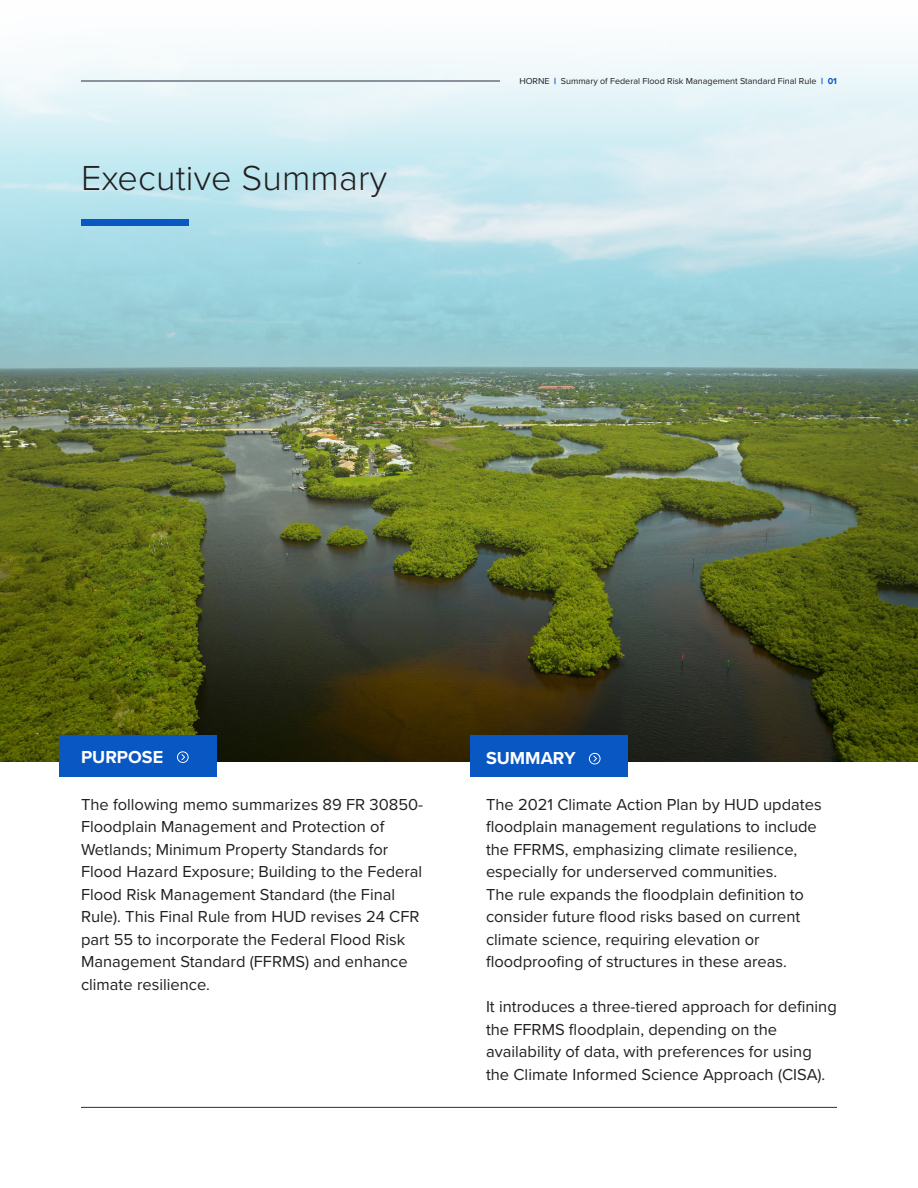
<style>
.page{position:relative;width:918px;height:1188px;background:#fff}
.page>*{position:absolute;margin:0;border:0;box-sizing:border-box;transform-origin:0 0}
.t1{font:300 36px "Proxima Nova";letter-spacing:.005em;color:#231f20}
.t2{font:700 18px "Proxima Nova";color:#fff}
.t3{font:16.5px/22.5px "Proxima Nova";color:#231f20}
.t4{font:9px "Proxima Nova";color:#231f20}
.s1{font-family:"Proxima Nova Extrabld";color:#0857c3}
.s2{font-weight:700;color:#0857c3}
</style>
<div class="page">
<img style="left:0;top:337px;width:918px;height:424px">
<svg style="left:0;top:53px;width:918px;height:284px"></svg>
<div style="left:81px;top:219px;width:108px;height:7px;background:#0857c3"></div>
<div style="left:59px;top:735px;width:158px;height:42px;background:#0857c3"></div>
<div style="left:470px;top:735px;width:158px;height:42px;background:#0857c3"></div>
<svg style="left:177px;top:751px;width:12px;height:12px"></svg>
<svg style="left:589px;top:753px;width:12px;height:11px"></svg>
<hr style="left:81px;top:81px;width:419px;height:1px;background:#2a2e42">
<hr style="left:81px;top:1107px;width:756px;height:1px;background:#2a2e42">
<p class="t1" style="left:81px;top:152px;width:308px">Executive Summary</p>
<p class="t4" style="left:519px;top:74px;width:319px">HORNE <span class="s1">|</span> Summary of Federal Flood Risk Management Standard Final Rule <span class="s1">|</span> <span class="s2">01</span></p>
<p class="t2" style="left:81px;top:744px;width:84px">PURPOSE</p>
<p class="t2" style="left:486px;top:745px;width:91px">SUMMARY</p>
<p class="t3" style="left:81px;top:792px;width:344px">The following memo summarizes 89 FR 30850- Floodplain Management and Protection of Wetlands; Minimum Property Standards for Flood Hazard Exposure; Building to the Federal Flood Risk Management Standard (the Final Rule). This Final Rule from HUD revises 24 CFR part 55 to incorporate the Federal Flood Risk Management Standard (FFRMS) and enhance climate resilience.</p>
<p class="t3" style="left:486px;top:792px;width:337px">The 2021 Climate Action Plan by HUD updates floodplain management regulations to include the FFRMS, emphasizing climate resilience, especially for underserved communities.<br>The rule expands the floodplain definition to consider future flood risks based on current climate science, requiring elevation or floodproofing of structures in these areas.</p>
<p class="t3" style="left:486px;top:995px;width:352px">It introduces a three-tiered approach for defining the FFRMS floodplain, depending on the availability of data, with preferences for using the Climate Informed Science Approach (CISA).</p>
</div>
